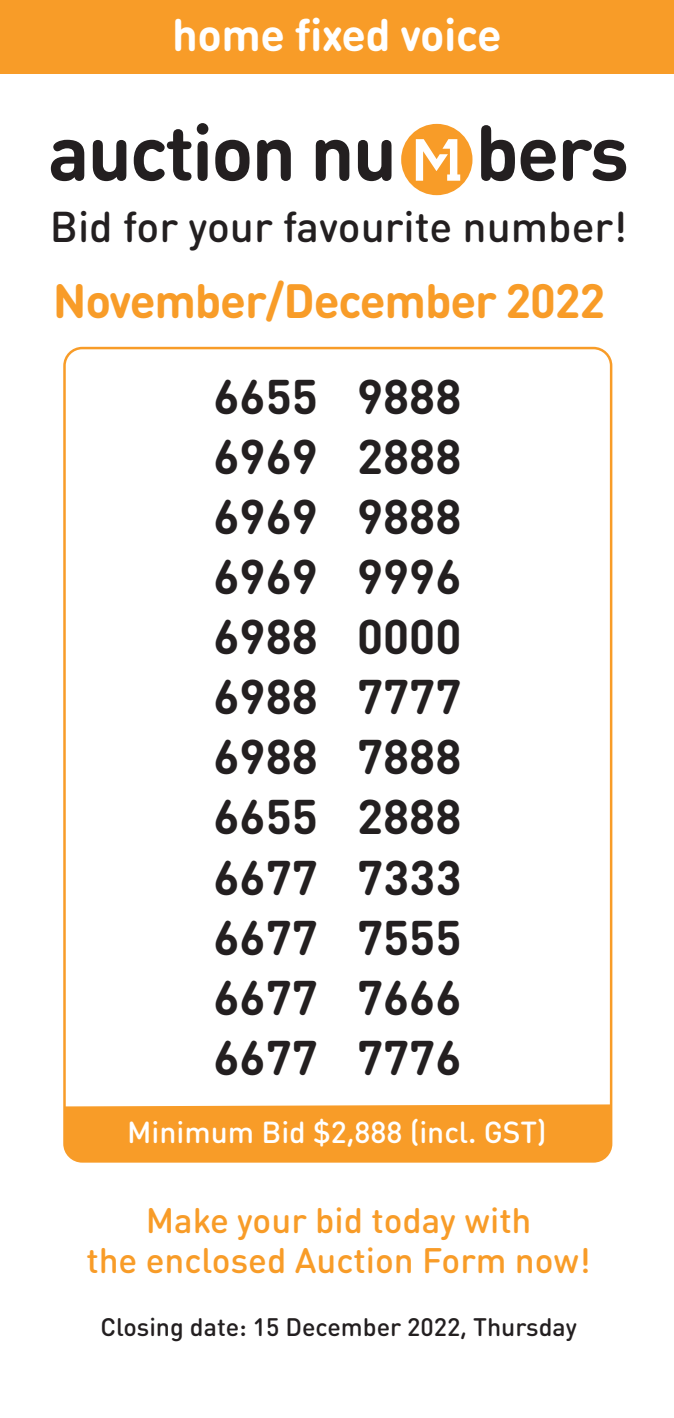
<style>
.page{position:relative;width:674px;height:1418px;background:#fff}
.page>*{position:absolute;margin:0;border:0;box-sizing:border-box;transform-origin:0 0}
.t1{font:700 77.5px "DIN Round OT";letter-spacing:-.025em;color:#231f20}
.t2{font:700 48px/60px "DIN Round OT";color:#231f20;text-align:justify}
.t3{font:700 47.5px "DIN Round OT";letter-spacing:-.025em;color:#f89c28}
.t4{font:700 45px "DIN Round OT";letter-spacing:-.01em;color:#fff}
.t5{font:500 42.5px "DIN Round Pro";color:#231f20}
.t6{font:500 35px/40px "DIN Round Pro";color:#f89c28;text-align:center}
.t7{font:500 30px "DIN Round Pro";color:#fff}
.t8{font:500 25px "DIN Round Pro";color:#231f20}
</style>
<div class="page">
<div style="left:0;top:0;width:673px;height:74px;background:#f89c28"></div>
<div style="left:64px;top:1104px;width:546px;height:57px;background:#f89c28"></div>
<svg style="left:401px;top:123px;width:72px;height:73px"></svg>
<p class="t4" style="left:172px;top:5px;width:331px">home fixed voice</p>
<h1 class="t1" style="left:48px;top:102px;width:582px">auction nu bers</h1>
<p class="t5" style="left:50px;top:198px;width:578px">Bid for your favourite number!</p>
<p class="t3" style="left:53px;top:270px;width:553px">November/December 2022</p>
<p class="t2" style="left:213px;top:366px;width:106px">6655<br>6969<br>6969<br>6969<br>6988<br>6988<br>6988<br>6655<br>6677<br>6677<br>6677<br>6677</p>
<p class="t2" style="left:357px;top:366px;width:106px">9888<br>2888<br>9888<br>9996<br>0000<br>7777<br>7888<br>2888<br>7333<br>7555<br>7666<br>7776</p>
<p class="t7" style="left:127px;top:1111px;width:421px">Minimum Bid $2,888 (incl. GST)</p>
<p class="t6" style="left:86px;top:1199px;width:505px">Make your bid today with<br>the enclosed Auction Form now!</p>
<p class="t8" style="left:100px;top:1309px;width:478px">Closing date: 15 December 2022, Thursday</p>
</div>
